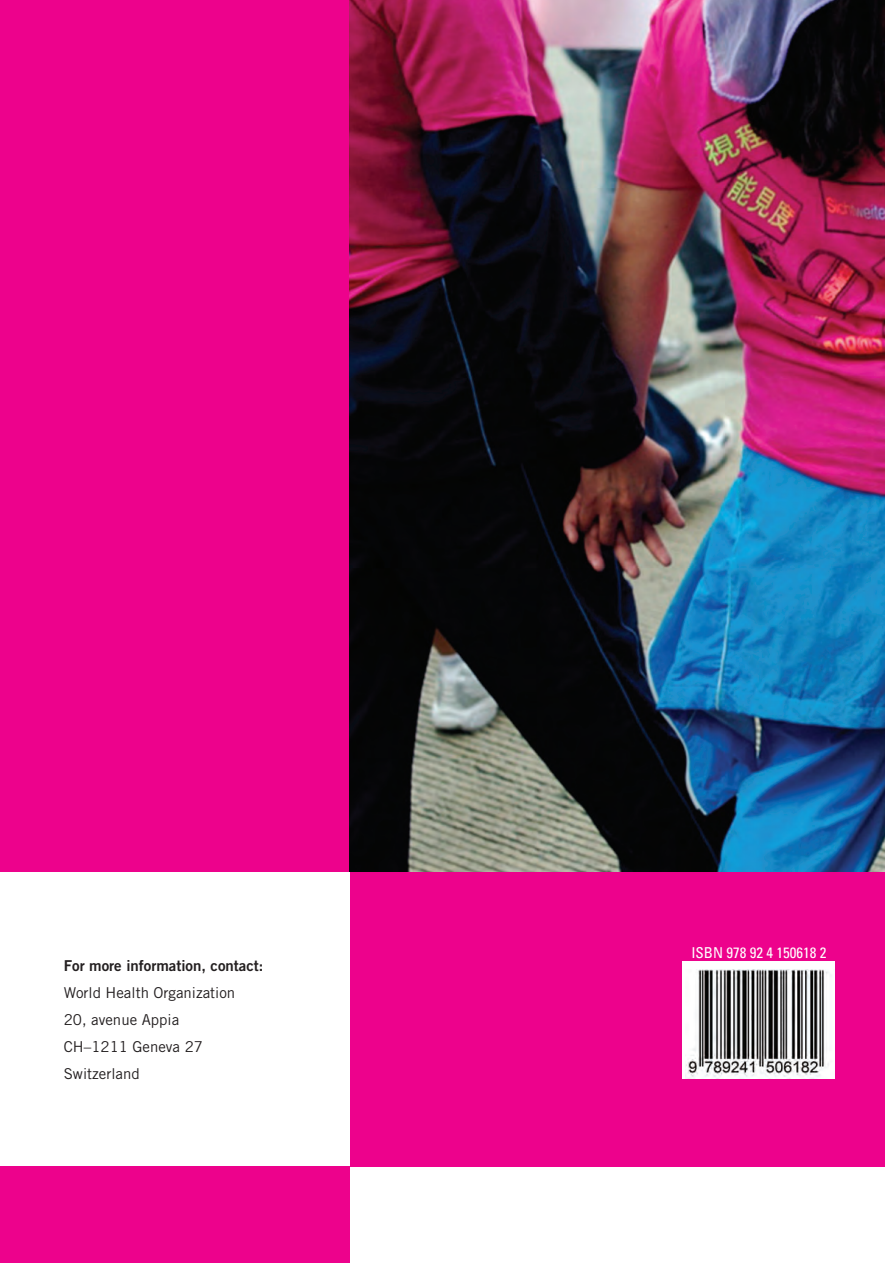
<style>
.page{position:relative;width:885px;height:1263px;background:#fff}
.page>*{position:absolute;margin:0;border:0;box-sizing:border-box;transform-origin:0 0}
.Figure_Table_title{font:15px "Trade Gothic";color:#231f20}
.Figure_Table_title-2{font:15px "Trade Gothic Bold Two";color:#231f20}
.t1{font:condensed 15px "Univers";color:#fff}
</style>
<div class="page">
<div style="left:0;top:0;width:350px;height:872px;background:#ed028c"></div>
<div style="left:0;top:1166px;width:350px;height:97px;background:#ed028c"></div>
<div style="left:350px;top:866px;width:534px;height:300px;background:#ed028c"></div>
<img style="left:350px;top:0;width:534px;height:872px">
<div style="left:682px;top:962px;width:152px;height:117px;background:#fff"></div>
<img style="left:685px;top:969px;width:146px;height:110px">
<p class="Figure_Table_title-2" style="left:64px;top:956px;width:201px">For more information, contact:</p>
<p class="Figure_Table_title" style="left:64px;top:984px;width:173px">World Health Organization</p>
<p class="Figure_Table_title" style="left:64px;top:1011px;width:117px">20, avenue Appia</p>
<p class="Figure_Table_title" style="left:64px;top:1038px;width:141px">CH–1211 Geneva 27</p>
<p class="Figure_Table_title" style="left:64px;top:1065px;width:77px">Switzerland</p>
<p class="t1" style="left:691px;top:943px;width:136px">ISBN 978 92 4 150618 2</p>
</div>
